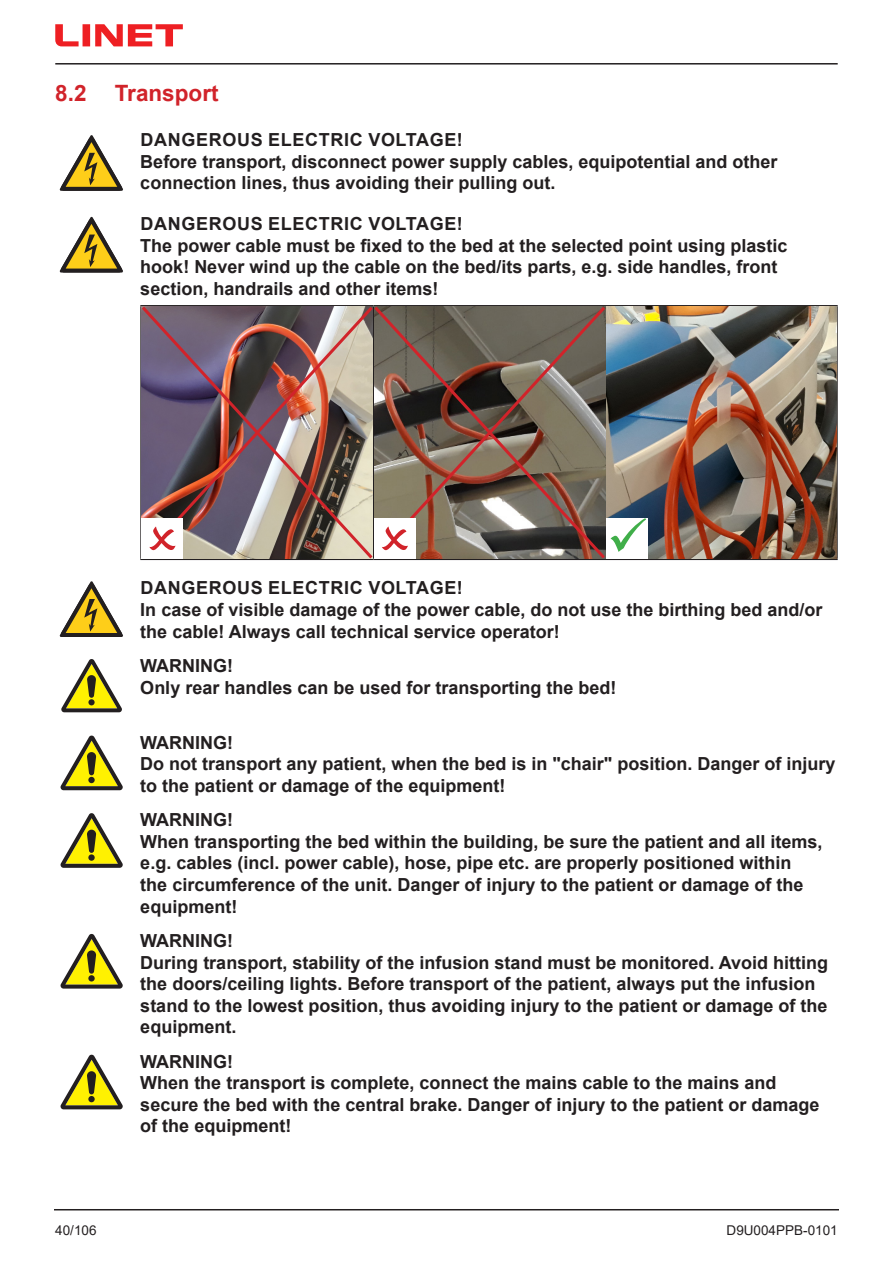
<style>
.page{position:relative;width:893px;height:1263px;background:#fff}
.page>*{position:absolute;margin:0;border:0;box-sizing:border-box;transform-origin:0 0}
.t1{font:700 22.5px "Arial";color:#d1232a}
.Tabulka_bezpečnostní_instrukce{font:700 18px/21.6px "Arial";color:#231f20}
.Tabulka_bezpečnostní_instrukce-2{font:700 18px "Arial";letter-spacing:.035em;color:#231f20}
.t2{font:13.5px "Arial";color:#231f20}
</style>
<div class="page">
<hr style="left:54px;top:1209px;width:785px;height:1px;background:#231f20">
<svg style="left:55px;top:24px;width:128px;height:22px"></svg>
<hr style="left:55px;top:63px;width:783px;height:2px;background:#231f20">
<svg style="left:60px;top:135px;width:63px;height:56px"></svg>
<svg style="left:60px;top:217px;width:63px;height:56px"></svg>
<hr style="left:606px;top:305px;width:232px;height:2px;background:#231f20">
<hr style="left:836px;top:307px;width:2px;height:251px;background:#231f20">
<hr style="left:606px;top:558px;width:232px;height:2px;background:#231f20">
<img style="left:140px;top:305px;width:231px;height:256px">
<div style="left:142px;top:518px;width:41px;height:40px;background:#fff"></div>
<svg style="left:371px;top:305px;width:237px;height:256px;background:#726155"></svg>
<div style="left:374px;top:518px;width:42px;height:40px;background:#fff"></div>
<img style="left:607px;top:307px;width:229px;height:251px">
<div style="left:607px;top:518px;width:41px;height:40px;background:#fff"></div>
<svg style="left:60px;top:581px;width:63px;height:56px"></svg>
<svg style="left:61px;top:659px;width:61px;height:53px"></svg>
<svg style="left:61px;top:735px;width:62px;height:55px"></svg>
<svg style="left:61px;top:813px;width:62px;height:55px"></svg>
<svg style="left:61px;top:934px;width:62px;height:54px"></svg>
<svg style="left:61px;top:1054px;width:62px;height:55px"></svg>
<svg style="left:610px;top:517px;width:36px;height:1px"></svg>
<p class="t1" style="left:55px;top:78px;width:33px">8.2</p>
<p class="t1" style="left:115px;top:78px;width:105px">Transport</p>
<p class="Tabulka_bezpečnostní_instrukce-2" style="left:141px;top:127px;width:324px">DANGEROUS ELECTRIC VOLTAGE!</p>
<p class="Tabulka_bezpečnostní_instrukce" style="left:140px;top:151px;width:639px">Before transport, disconnect power supply cables, equipotential and other connection lines, thus avoiding their pulling out.</p>
<p class="Tabulka_bezpečnostní_instrukce-2" style="left:141px;top:211px;width:324px">DANGEROUS ELECTRIC VOLTAGE!</p>
<p class="Tabulka_bezpečnostní_instrukce" style="left:140px;top:235px;width:649px">The power cable must be fixed to the bed at the selected point using plastic hook! Never wind up the cable on the bed/its parts, e.g. side handles, front section, handrails and other items!</p>
<p class="Tabulka_bezpečnostní_instrukce-2" style="left:141px;top:575px;width:324px">DANGEROUS ELECTRIC VOLTAGE!</p>
<p class="Tabulka_bezpečnostní_instrukce" style="left:140px;top:599px;width:684px">In case of visible damage of the power cable, do not use the birthing bed and/or the cable! Always call technical service operator!</p>
<p class="Tabulka_bezpečnostní_instrukce" style="left:140px;top:655px;width:94px">WARNING!</p>
<p class="Tabulka_bezpečnostní_instrukce" style="left:140px;top:677px;width:478px">Only rear handles can be used for transporting the bed!</p>
<p class="Tabulka_bezpečnostní_instrukce" style="left:140px;top:732px;width:94px">WARNING!</p>
<p class="Tabulka_bezpečnostní_instrukce" style="left:140px;top:753px;width:697px">Do not transport any patient, when the bed is in "chair" position. Danger of injury to the patient or damage of the equipment!</p>
<p class="Tabulka_bezpečnostní_instrukce" style="left:140px;top:809px;width:94px">WARNING!</p>
<p class="Tabulka_bezpečnostní_instrukce" style="left:140px;top:831px;width:684px">When transporting the bed within the building, be sure the patient and all items, e.g. cables (incl. power cable), hose, pipe etc. are properly positioned within the circumference of the unit. Danger of injury to the patient or damage of the equipment!</p>
<p class="Tabulka_bezpečnostní_instrukce" style="left:140px;top:930px;width:94px">WARNING!</p>
<p class="Tabulka_bezpečnostní_instrukce" style="left:140px;top:951px;width:689px">During transport, stability of the infusion stand must be monitored. Avoid hitting the doors/ceiling lights. Before transport of the patient, always put the infusion stand to the lowest position, thus avoiding injury to the patient or damage of the equipment.</p>
<p class="Tabulka_bezpečnostní_instrukce" style="left:140px;top:1051px;width:94px">WARNING!</p>
<p class="Tabulka_bezpečnostní_instrukce" style="left:140px;top:1072px;width:681px">When the transport is complete, connect the mains cable to the mains and secure the bed with the central brake. Danger of injury to the patient or damage of the equipment!</p>
<p class="t2" style="left:55px;top:1221px;width:43px">40/106</p>
<p class="t2" style="left:727px;top:1221px;width:113px">D9U004PPB-0101</p>
</div>
